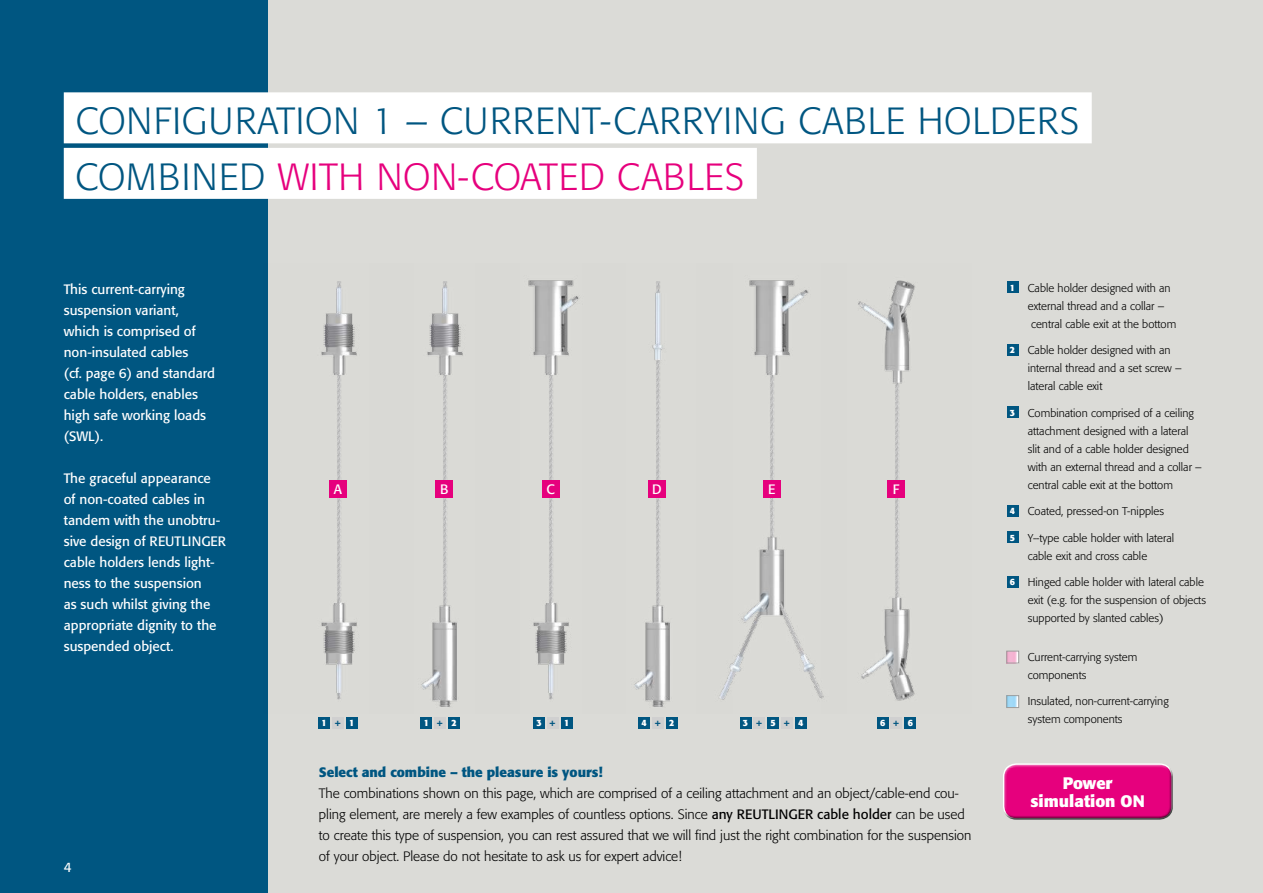
<style>
.page{position:relative;width:1263px;height:893px;background:#dbdbd7}
.page>*{position:absolute;margin:0;border:0;box-sizing:border-box;transform-origin:0 0}
.t1{font:300 37.5px/55.5px "Formata";letter-spacing:.02em;color:#005681}
.t2{font:700 16.5px/18px "Formata";color:#fff;text-align:center}
.t3{font:300 13.5px/21px "Formata";color:#000}
.t4{font:13.5px/21px "Formata";color:#fff}
.t5{font:700 13.5px "Formata";color:#005681}
.t6{font:300 11.25px/18px "Formata";color:#000}
.t7{font:700 9px "Formata";color:#fff}
.s1{color:#e6007d}
.s2{color:#005681}
.s3{font-weight:700;font-size:9px;color:#fff}
.s4{font-weight:400}
</style>
<div class="page">
<div style="left:0;top:0;width:268px;height:893px;background:#005681"></div>
<img style="left:321px;top:281px;width:36px;height:419px">
<img style="left:421px;top:281px;width:42px;height:426px">
<img style="left:528px;top:280px;width:51px;height:420px">
<img style="left:634px;top:281px;width:36px;height:426px">
<img style="left:719px;top:280px;width:102px;height:420px">
<img style="left:821px;top:280px;width:94px;height:421px">
<div style="left:998px;top:759px;width:176px;height:56px;background:#fff;opacity:.75"></div>
<div style="left:1001px;top:767px;width:176px;height:57px;background:#000;opacity:.75"></div>
<div style="left:1006px;top:281px;width:12px;height:12px;background:#005681"></div>
<div style="left:1006px;top:344px;width:12px;height:12px;background:#005681"></div>
<div style="left:1006px;top:406px;width:12px;height:12px;background:#005681"></div>
<div style="left:1006px;top:505px;width:12px;height:12px;background:#005681"></div>
<div style="left:1006px;top:531px;width:12px;height:12px;background:#005681"></div>
<div style="left:1006px;top:576px;width:12px;height:12px;background:#005681"></div>
<svg style="left:1008px;top:653px;width:9px;height:8px"></svg>
<div style="left:1006px;top:651px;width:13px;height:12px;border:1px solid #9d9d9c"></div>
<svg style="left:1008px;top:697px;width:9px;height:9px"></svg>
<div style="left:1006px;top:695px;width:13px;height:13px;border:1px solid #9d9d9c"></div>
<div style="left:64px;top:92px;width:1028px;height:51px;background:#fff"></div>
<div style="left:64px;top:148px;width:693px;height:51px;background:#fff"></div>
<div style="left:318px;top:717px;width:12px;height:12px;background:#005681"></div>
<div style="left:420px;top:717px;width:12px;height:12px;background:#005681"></div>
<div style="left:533px;top:717px;width:12px;height:12px;background:#005681"></div>
<div style="left:638px;top:717px;width:12px;height:12px;background:#005681"></div>
<div style="left:739px;top:717px;width:12px;height:12px;background:#005681"></div>
<div style="left:332px;top:717px;width:12px;height:12px;background:#d0d0d0"></div>
<div style="left:434px;top:717px;width:12px;height:12px;background:#d0d0d0"></div>
<div style="left:547px;top:717px;width:12px;height:12px;background:#d0d0d0"></div>
<div style="left:652px;top:717px;width:12px;height:12px;background:#d0d0d0"></div>
<div style="left:753px;top:717px;width:12px;height:12px;background:#d0d0d0"></div>
<div style="left:346px;top:717px;width:12px;height:12px;background:#005681"></div>
<div style="left:448px;top:717px;width:12px;height:12px;background:#005681"></div>
<div style="left:561px;top:717px;width:12px;height:12px;background:#005681"></div>
<div style="left:666px;top:717px;width:12px;height:12px;background:#005681"></div>
<div style="left:767px;top:717px;width:12px;height:12px;background:#005681"></div>
<div style="left:781px;top:717px;width:12px;height:12px;background:#d0d0d0"></div>
<div style="left:795px;top:717px;width:12px;height:12px;background:#005681"></div>
<div style="left:330px;top:480px;width:17px;height:17px;background:#e6007d"></div>
<div style="left:436px;top:480px;width:17px;height:17px;background:#e6007d"></div>
<div style="left:542px;top:480px;width:17px;height:17px;background:#e6007d"></div>
<div style="left:648px;top:480px;width:17px;height:17px;background:#e6007d"></div>
<div style="left:763px;top:480px;width:17px;height:17px;background:#e6007d"></div>
<div style="left:888px;top:480px;width:17px;height:17px;background:#e6007d"></div>
<div style="left:877px;top:717px;width:12px;height:12px;background:#005681"></div>
<div style="left:890px;top:717px;width:12px;height:12px;background:#d0d0d0"></div>
<div style="left:904px;top:717px;width:12px;height:12px;background:#005681"></div>
<h1 class="t1" style="left:75px;top:94px;width:1005px">CONFIGURATION 1 – CURRENT-CARRYING CABLE HOLDERS<br>COMBINED <span class="s1">WITH NON-COATED CABLES</span></h1>
<p class="t4" style="left:64px;top:279px;width:153px">This current-carrying suspension variant, which is comprised of non-insulated cables<br>(cf. page 6) and standard cable holders, enables high safe working loads (SWL).</p>
<p class="t4" style="left:64px;top:468px;width:164px">The graceful appearance of non-coated cables in tandem with the unobtru&shy;sive design of REUTLINGER cable holders lends light&shy;ness to the suspension<br>as such whilst giving the appropriate dignity to the suspended object.</p>
<p class="t4" style="left:64px;top:856px;width:9px">4</p>
<p class="t4" style="left:334px;top:479px;width:10px">A</p>
<p class="t4" style="left:440px;top:479px;width:10px">B</p>
<p class="t4" style="left:546px;top:479px;width:10px">C</p>
<p class="t4" style="left:652px;top:479px;width:11px">D</p>
<p class="t4" style="left:768px;top:479px;width:9px">E</p>
<p class="t4" style="left:893px;top:479px;width:8px">F</p>
<p class="t7" style="left:322px;top:718px;width:34px">1<span class="s2">+</span>1</p>
<p class="t7" style="left:424px;top:718px;width:34px">1<span class="s2">+</span>2</p>
<p class="t7" style="left:536px;top:718px;width:34px">3<span class="s2">+</span>1</p>
<p class="t7" style="left:641px;top:718px;width:34px">4<span class="s2">+</span>2</p>
<p class="t7" style="left:743px;top:718px;width:62px">3<span class="s2">+</span>5<span class="s2">+</span>4</p>
<p class="t7" style="left:880px;top:718px;width:34px">6<span class="s2">+</span>6</p>
<p class="t6" style="left:1028px;top:279px;width:150px;text-indent:-18px"><span class="s3">1</span> Cable holder designed with an external thread and a collar – central cable exit at the bottom</p>
<p class="t6" style="left:1028px;top:341px;width:155px;text-indent:-18px"><span class="s3">2</span> Cable holder designed with an internal thread and a set screw – lateral cable exit</p>
<p class="t6" style="left:1028px;top:404px;width:175px;text-indent:-18px"><span class="s3">3</span> Combination comprised of a ceiling attachment designed with a lateral slit and of a cable holder designed with an external thread and a collar – central cable exit at the bottom</p>
<p class="t6" style="left:1010px;top:502px;width:156px"><span class="s3">4</span> Coated, pressed-on T-nipples</p>
<p class="t6" style="left:1028px;top:529px;width:148px;text-indent:-18px"><span class="s3">5</span> Y--type cable holder with lateral cable exit and cross cable</p>
<p class="t6" style="left:1028px;top:573px;width:180px;text-indent:-18px"><span class="s3">6</span> Hinged cable holder with lateral cable exit (e.g. for the suspension of objects supported by slanted cables)</p>
<p class="t6" style="left:1028px;top:648px;width:111px">Current-carrying system components</p>
<p class="t6" style="left:1028px;top:692px;width:142px">Insulated, non-current-carrying system components</p>
<p class="t5" style="left:319px;top:764px;width:285px">Select and combine – the pleasure is yours!</p>
<p class="t3" style="left:319px;top:783px;width:654px">The combinations shown on this page, which are comprised of a ceiling attachment and an object/cable-end cou&shy;pling element, are merely a few examples of countless options. Since <span class="s4">any REUTLINGER cable holder</span> can be used to create this type of suspension, you can rest assured that we will find just the right combination for the suspension of your object. Please do not hesitate to ask us for expert advice!</p>
<h2 class="t2" style="left:1030px;top:774px;width:116px">Power simulation ON</h2>
</div>
